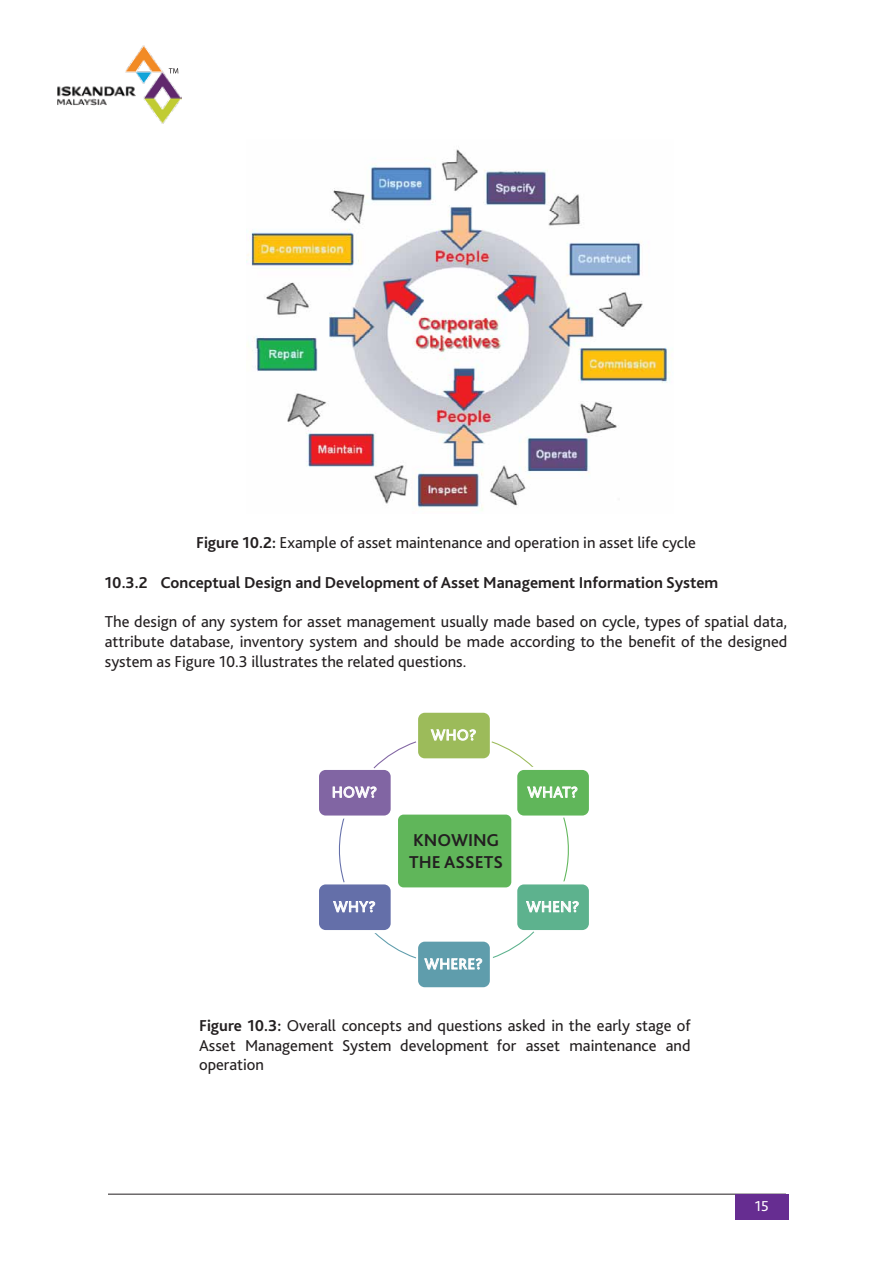
<style>
.page{position:relative;width:893px;height:1263px;background:#fff}
.page>*{position:absolute;margin:0;border:0;box-sizing:border-box;transform-origin:0 0}
.t1{font:700 18px/21.6px "Bliss 2";color:#231f20}
.t2{font:16.5px/19.8px "Bliss 2";color:#231f20;text-align:justify}
.t3{font:700 16.5px "Bliss 2";color:#231f20}
.t4{font:15.6px "Bliss 2";letter-spacing:.025em;color:#fff}
.t5{font:15px "Bliss 2";color:#fff}
.s1{font-weight:700}
</style>
<div class="page">
<img style="left:57px;top:86px;width:67px;height:19px">
<img style="left:124px;top:45px;width:57px;height:79px">
<svg style="left:169px;top:68px;width:9px;height:5px"></svg>
<div style="left:736px;top:1194px;width:53px;height:25px;background:#662d91"></div>
<img style="left:246px;top:149px;width:425px;height:362px">
<div style="left:398px;top:814px;width:113px;height:73px;background:#60b65a;border-radius:6px"></div>
<div style="left:417px;top:711px;width:74px;height:49px;background:#9cbb5a;border-radius:8px"></div>
<div style="left:415px;top:710px;width:78px;height:51px;border:3px solid #fff;border-radius:8px"></div>
<svg style="left:430px;top:729px;width:46px;height:12px"></svg>
<svg style="left:490px;top:740px;width:44px;height:27px"></svg>
<div style="left:516px;top:768px;width:74px;height:49px;background:#60b65a;border-radius:8px"></div>
<div style="left:514px;top:767px;width:78px;height:52px;border:3px solid #fff;border-radius:8px"></div>
<svg style="left:527px;top:786px;width:51px;height:12px"></svg>
<svg style="left:562px;top:816px;width:8px;height:65px"></svg>
<div style="left:516px;top:883px;width:74px;height:48px;background:#5db28e;border-radius:8px"></div>
<div style="left:514px;top:881px;width:78px;height:52px;border:3px solid #fff;border-radius:8px"></div>
<svg style="left:526px;top:901px;width:53px;height:12px"></svg>
<svg style="left:493px;top:930px;width:42px;height:28px"></svg>
<div style="left:417px;top:940px;width:74px;height:49px;background:#5f9dac;border-radius:8px"></div>
<div style="left:415px;top:938px;width:78px;height:52px;border:3px solid #fff;border-radius:8px"></div>
<svg style="left:424px;top:958px;width:59px;height:12px"></svg>
<svg style="left:374px;top:933px;width:43px;height:26px"></svg>
<div style="left:317px;top:883px;width:75px;height:48px;background:#646fa9;border-radius:8px"></div>
<div style="left:316px;top:881px;width:78px;height:52px;border:3px solid #fff;border-radius:8px"></div>
<svg style="left:333px;top:901px;width:42px;height:12px"></svg>
<svg style="left:338px;top:819px;width:7px;height:64px"></svg>
<div style="left:317px;top:768px;width:75px;height:49px;background:#8165a3;border-radius:8px"></div>
<div style="left:316px;top:767px;width:78px;height:52px;border:3px solid #fff;border-radius:8px"></div>
<svg style="left:332px;top:786px;width:45px;height:12px"></svg>
<svg style="left:372px;top:740px;width:45px;height:29px"></svg>
<p class="t2" style="left:196px;top:532px;width:501px"><span class="s1">Figure 10.2:</span> Example of asset maintenance and operation in asset life cycle</p>
<p class="t3" style="left:105px;top:572px;width:615px">10.3.2 Conceptual Design and Development of Asset Management Information System</p>
<p class="t2" style="left:105px;top:612px;width:684px">The design of any system for asset management usually made based on cycle, types of spatial data, attribute database, inventory system and should be made according to the benefit of the designed system as Figure 10.3 illustrates the related questions.</p>
<p class="t4" style="left:332px;top:782px;width:47px">HOW?</p>
<p class="t4" style="left:333px;top:897px;width:44px">WHY?</p>
<p class="t4" style="left:431px;top:725px;width:47px">WHO?</p>
<p class="t1" style="left:409px;top:829px;width:95px">KNOWING<br>THE ASSETS</p>
<p class="t4" style="left:425px;top:954px;width:60px">WHERE?</p>
<p class="t4" style="left:527px;top:782px;width:52px">WHAT?</p>
<p class="t4" style="left:526px;top:897px;width:54px">WHEN?</p>
<p class="t2" style="left:199px;top:1015px;width:493px"><span class="s1">Figure 10.3:</span> Overall concepts and questions asked in the early stage of Asset Management System development for asset maintenance and operation</p>
<p class="t5" style="left:755px;top:1197px;width:16px">15</p>
</div>
